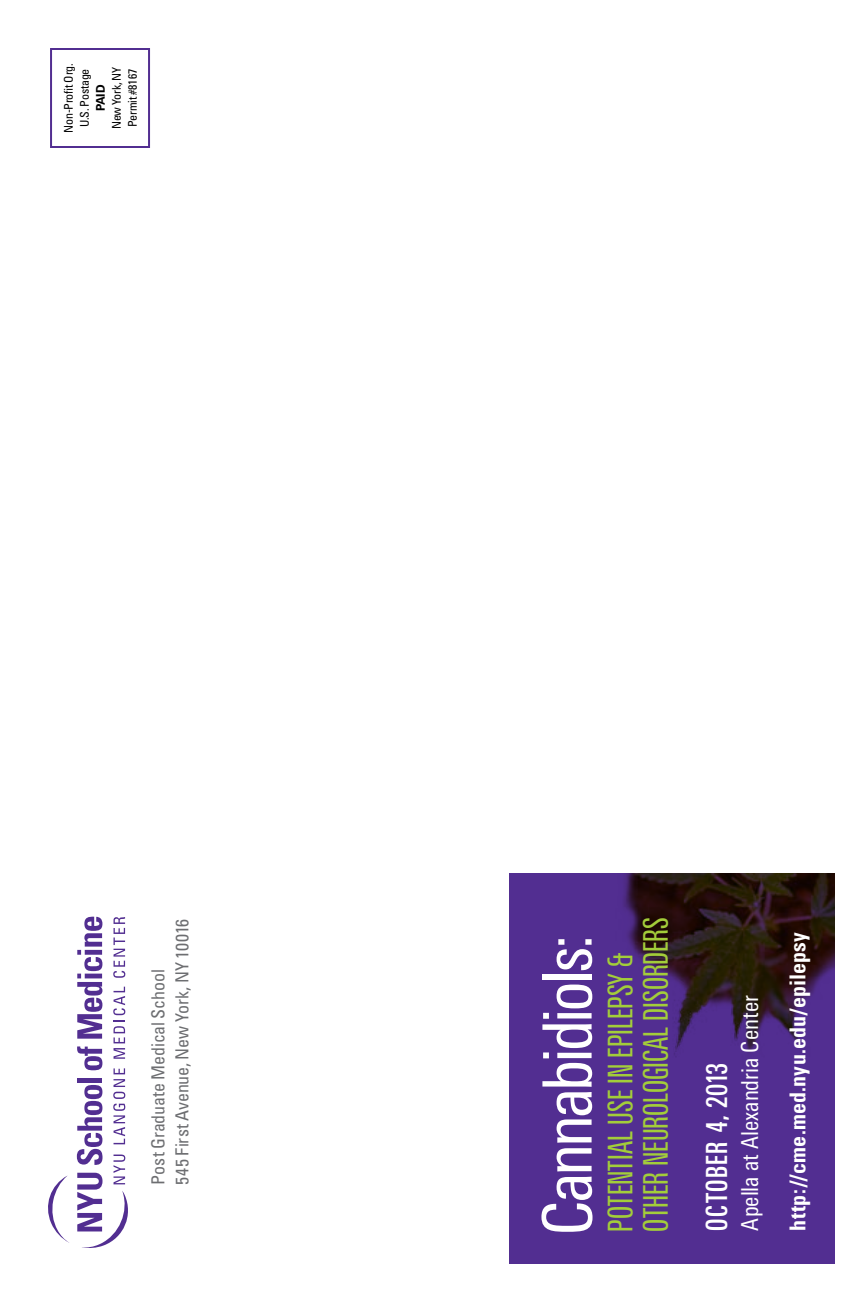
<style>
.page{position:relative;width:864px;height:1296px;background:#fff}
.page>*{position:absolute;margin:0;border:0;box-sizing:border-box;transform-origin:0 0}
.t1{font:condensed 68px "Linotype Univers";letter-spacing:-.045em;color:#fff}
.t2{font:34px/35.6px "Linotype Univers Comp";color:#a3cd3a}
.t3{font:500 29.2px "Linotype Univers Comp";letter-spacing:.05em;color:#fff}
.t4{font:condensed 23.4px "Linotype Univers";color:#fff}
.t5{font:700 condensed 22px "Univers";letter-spacing:.005em;color:#fff}
.t6{font:condensed 18px/24px "Univers";letter-spacing:-.005em;color:#6d6e71}
.t7{font:condensed 12px/16px "Univers";letter-spacing:-.02em;color:#000;text-align:center}
.t8{font:700 12px "Univers";color:#000}
.s1{font-size:66px}
</style>
<div class="page">
<svg style="left:48px;top:1176px;width:21px;height:67px"></svg>
<svg style="left:77px;top:917px;width:51px;height:331px"></svg>
<div style="left:509px;top:873px;width:325px;height:391px;background:#522e91"></div>
<img style="left:623px;top:873px;width:211px;height:182px">
<div style="left:50px;top:48px;width:100px;height:100px;border:2px solid #522e91"></div>
<p class="t7" style="left:60px;top:133px;width:71px;rotate:-90deg">Non-Profit Org.<br>U.S. Postage</p>
<p class="t7" style="left:108px;top:129px;width:64px;text-align:left;rotate:-90deg">New York, NY<br>Permit #8167</p>
<p class="t8" style="left:93px;top:111px;width:28px;rotate:-90deg">PAID</p>
<p class="t6" style="left:146px;top:1185px;width:267px;rotate:-90deg">Post Graduate Medical School<br>545 First Avenue, New York, NY 10016</p>
<h1 class="t1" style="left:528px;top:1236px;width:303px;rotate:-90deg">Cannabidiols<span class="s1">:</span></h1>
<h2 class="t2" style="left:603px;top:1232px;width:316px;rotate:-90deg">Potential Use In Epilepsy &amp;<br>Other Neurological Disorders</h2>
<h3 class="t3" style="left:700px;top:1231px;width:169px;rotate:-90deg">October 4, 2013</h3>
<p class="t4" style="left:736px;top:1231px;width:237px;rotate:-90deg">Apella at Alexandria Center</p>
<p class="t5" style="left:784px;top:1231px;width:300px;rotate:-90deg">http://cme.med.nyu.edu/epilepsy</p>
</div>
